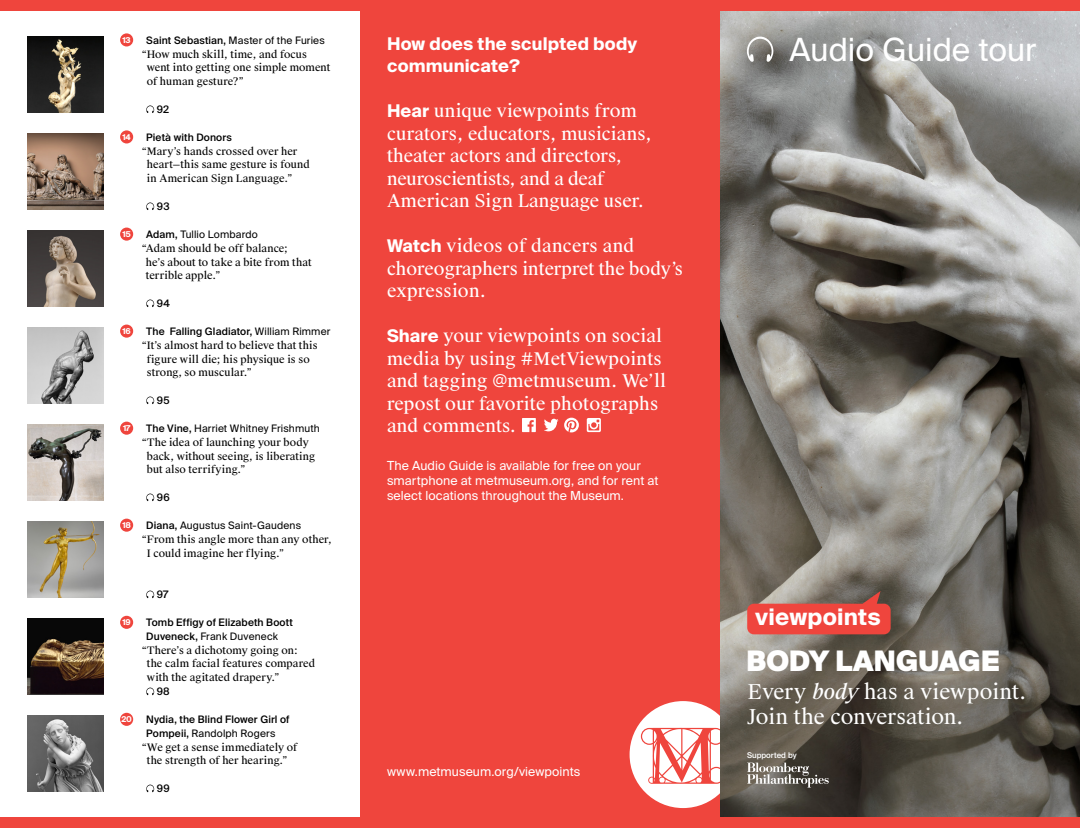
<style>
.page{position:relative;width:1080px;height:828px;background:#fff}
.page>*{position:absolute;margin:0;border:0;box-sizing:border-box;transform-origin:0 0}
.Exhibition_Dates{font:32px "Suisse Intl";color:#fff}
.t1{font:900 28.2px "Suisse Intl";letter-spacing:-.01em;color:#fff}
.t2{font:700 22.8px "Suisse Intl";letter-spacing:.01em;color:#fff}
.Exhibition_Dates-2{font:20.5px/25.6px "Suisse Works";letter-spacing:.005em;color:#fff}
.Titel_backpage{font:17.5px/22.5px "Suisse Works";letter-spacing:.01em;color:#fff}
.Titel_backpage-2{font:700 17.5px/22.5px "Suisse Intl";letter-spacing:.01em;color:#fff}
.Titel_backpage-3{font:12.5px/15px "Suisse Intl";letter-spacing:.005em;color:#fff}
.body{font:12.5px "Suisse Intl";letter-spacing:.005em;color:#fff}
.quote{font:10.3px/13.9px "Suisse Works";letter-spacing:.005em;color:#000}
.quote-2{font:500 10.3px/13.9px "Suisse Intl";letter-spacing:.015em;color:#000}
.quote-3{font:10.3px "Suisse Intl";letter-spacing:.01em;color:#000}
.Collection_head{font:700 8.1px "Suisse Intl";letter-spacing:-.045em;color:#fff}
.t3{font:500 7.9px "Suisse Intl";color:#fff}
.s1{font-weight:500}
.s2{font-weight:400}
.s3{font-family:"Suisse Intl";font-weight:700}
.s4{font-style:italic}
</style>
<div class="page">
<img style="left:720px;top:11px;width:360px;height:806px">
<div style="left:360px;top:0;width:360px;height:828px;background:#ef453d"></div>
<svg style="left:747px;top:37px;width:26px;height:25px"></svg>
<svg style="left:747px;top:591px;width:144px;height:43px;background:#ce544b"></svg>
<svg style="left:630px;top:701px;width:90px;height:107px"></svg>
<div style="left:120px;top:713px;width:13px;height:13px;background:#ef453d;border-radius:50%"></div>
<div style="left:120px;top:325px;width:13px;height:13px;background:#ef453d;border-radius:50%"></div>
<div style="left:120px;top:519px;width:13px;height:13px;background:#ef453d;border-radius:50%"></div>
<div style="left:120px;top:130px;width:13px;height:13px;background:#ef453d;border-radius:50%"></div>
<div style="left:120px;top:616px;width:13px;height:13px;background:#ef453d;border-radius:50%"></div>
<div style="left:120px;top:228px;width:13px;height:13px;background:#ef453d;border-radius:50%"></div>
<div style="left:120px;top:422px;width:13px;height:13px;background:#ef453d;border-radius:50%"></div>
<div style="left:120px;top:33px;width:13px;height:13px;background:#ef453d;border-radius:50%"></div>
<img style="left:27px;top:133px;width:77px;height:77px">
<img style="left:27px;top:230px;width:77px;height:77px">
<img style="left:27px;top:424px;width:77px;height:77px">
<img style="left:27px;top:618px;width:77px;height:77px">
<img style="left:27px;top:327px;width:77px;height:77px">
<img style="left:27px;top:716px;width:77px;height:76px">
<img style="left:27px;top:521px;width:77px;height:77px">
<img style="left:27px;top:36px;width:77px;height:76px">
<svg style="left:522px;top:418px;width:14px;height:14px"></svg>
<svg style="left:544px;top:418px;width:35px;height:14px"></svg>
<svg style="left:587px;top:418px;width:14px;height:14px"></svg>
<svg style="left:146px;top:105px;width:8px;height:8px"></svg>
<svg style="left:146px;top:203px;width:8px;height:7px"></svg>
<svg style="left:146px;top:300px;width:8px;height:7px"></svg>
<svg style="left:146px;top:397px;width:8px;height:7px"></svg>
<svg style="left:146px;top:494px;width:8px;height:7px"></svg>
<svg style="left:146px;top:591px;width:8px;height:7px"></svg>
<svg style="left:146px;top:688px;width:8px;height:7px"></svg>
<svg style="left:146px;top:785px;width:8px;height:7px"></svg>
<svg style="left:747px;top:763px;width:82px;height:25px;background:#7a766f"></svg>
<div style="left:0;top:0;width:1080px;height:11px;background:#ef453d"></div>
<div style="left:0;top:817px;width:1080px;height:11px;background:#ef453d"></div>
<p class="Collection_head" style="left:123px;top:35px;width:10px">13</p>
<p class="quote-3" style="left:146px;top:34px;width:180px"><span class="s1">Saint Sebastian,</span> Master of the Furies</p>
<p class="quote" style="left:147px;top:47px;width:185px;text-indent:-5px">“How much skill, time, and focus went into getting one simple moment of human gesture?”</p>
<p class="quote-2" style="left:157px;top:102px;width:14px">92</p>
<p class="quote-2" style="left:146px;top:130px;width:87px">Pietà with Donors</p>
<p class="quote" style="left:147px;top:144px;width:164px;text-indent:-5px">“Mary’s hands crossed over her heart—this same gesture is found in American Sign Language.”</p>
<p class="quote-2" style="left:157px;top:200px;width:14px">93</p>
<p class="quote-3" style="left:146px;top:228px;width:113px"><span class="s1">Adam,</span> Tullio Lombardo</p>
<p class="quote" style="left:146px;top:241px;width:167px;text-indent:-4px">“Adam should be off balance;<br>he’s about to take a bite from that terrible apple.”</p>
<p class="quote-2" style="left:157px;top:297px;width:14px">94</p>
<p class="quote-2" style="left:146px;top:324px;width:186px">The Falling Gladiator, <span class="s2">William Rimmer</span></p>
<p class="quote" style="left:147px;top:338px;width:172px;text-indent:-5px">“It’s almost hard to believe that this figure will die; his physique is so strong, so muscular.”</p>
<p class="quote-2" style="left:157px;top:394px;width:14px">95</p>
<p class="quote-3" style="left:146px;top:422px;width:175px"><span class="s1">The Vine,</span> Harriet Whitney Frishmuth</p>
<p class="quote" style="left:147px;top:435px;width:170px;text-indent:-5px">“The idea of launching your body back, without seeing, is liberating but also terrifying.”</p>
<p class="quote-2" style="left:157px;top:491px;width:14px">96</p>
<p class="quote-3" style="left:146px;top:519px;width:156px"><span class="s1">Diana,</span> Augustus Saint-Gaudens</p>
<p class="quote" style="left:147px;top:532px;width:187px;text-indent:-5px">“From this angle more than any other,<br>I could imagine her flying.”</p>
<p class="quote-2" style="left:157px;top:588px;width:13px">97</p>
<p class="quote-2" style="left:146px;top:615px;width:148px">Tomb Effigy of Elizabeth Boott<br>Duveneck, <span class="s2">Frank Duveneck</span></p>
<p class="quote" style="left:147px;top:643px;width:170px;text-indent:-5px">“There’s a dichotomy going on: the calm facial features compared with the agitated drapery.”</p>
<p class="quote-2" style="left:157px;top:685px;width:14px">98</p>
<p class="quote-2" style="left:146px;top:712px;width:145px">Nydia, the Blind Flower Girl of<br>Pompeii, <span class="s2">Randolph Rogers</span></p>
<p class="quote" style="left:142px;top:740px;width:157px;text-align:center">“We get a sense immediately of the strength of her hearing.”</p>
<p class="quote-2" style="left:157px;top:782px;width:14px">99</p>
<p class="Collection_head" style="left:123px;top:132px;width:9px">14</p>
<p class="Collection_head" style="left:122px;top:229px;width:10px">15</p>
<p class="Collection_head" style="left:123px;top:326px;width:10px">16</p>
<p class="Collection_head" style="left:123px;top:423px;width:9px">17</p>
<p class="Collection_head" style="left:122px;top:520px;width:10px">18</p>
<p class="Collection_head" style="left:123px;top:618px;width:10px">19</p>
<p class="Collection_head" style="left:121px;top:715px;width:12px">20</p>
<p class="Titel_backpage-2" style="left:387px;top:32px;width:252px">How does the sculpted body communicate?</p>
<p class="Titel_backpage" style="left:387px;top:100px;width:266px"><span class="s3">Hear</span> unique viewpoints from curators, educators, musicians, theater actors and directors, neuroscientists, and a deaf<br>American Sign Language user.</p>
<p class="Titel_backpage" style="left:387px;top:235px;width:298px"><span class="s3">Watch</span> videos of dancers and choreographers interpret the body’s expression.</p>
<p class="Titel_backpage" style="left:387px;top:325px;width:280px"><span class="s3">Share</span> your viewpoints on social media by using #MetViewpoints and tagging @metmuseum. We’ll repost our favorite photographs and comments.</p>
<p class="Titel_backpage-3" style="left:387px;top:458px;width:273px">The Audio Guide is available for free on your smartphone at metmuseum.org, and for rent at select locations throughout the Museum.</p>
<p class="body" style="left:387px;top:764px;width:195px">www.metmuseum.org/viewpoints</p>
<p class="Exhibition_Dates" style="left:789px;top:31px;width:249px">Audio Guide tour</p>
<p class="t2" style="left:755px;top:604px;width:127px">viewpoints</p>
<p class="t1" style="left:746px;top:645px;width:255px">BODY LANGUAGE</p>
<p class="Exhibition_Dates-2" style="left:748px;top:679px;width:280px">Every <span class="s4">body</span> has a viewpoint.<br>Join the conversation.</p>
<p class="t3" style="left:747px;top:751px;width:51px">Supported by</p>
</div>
